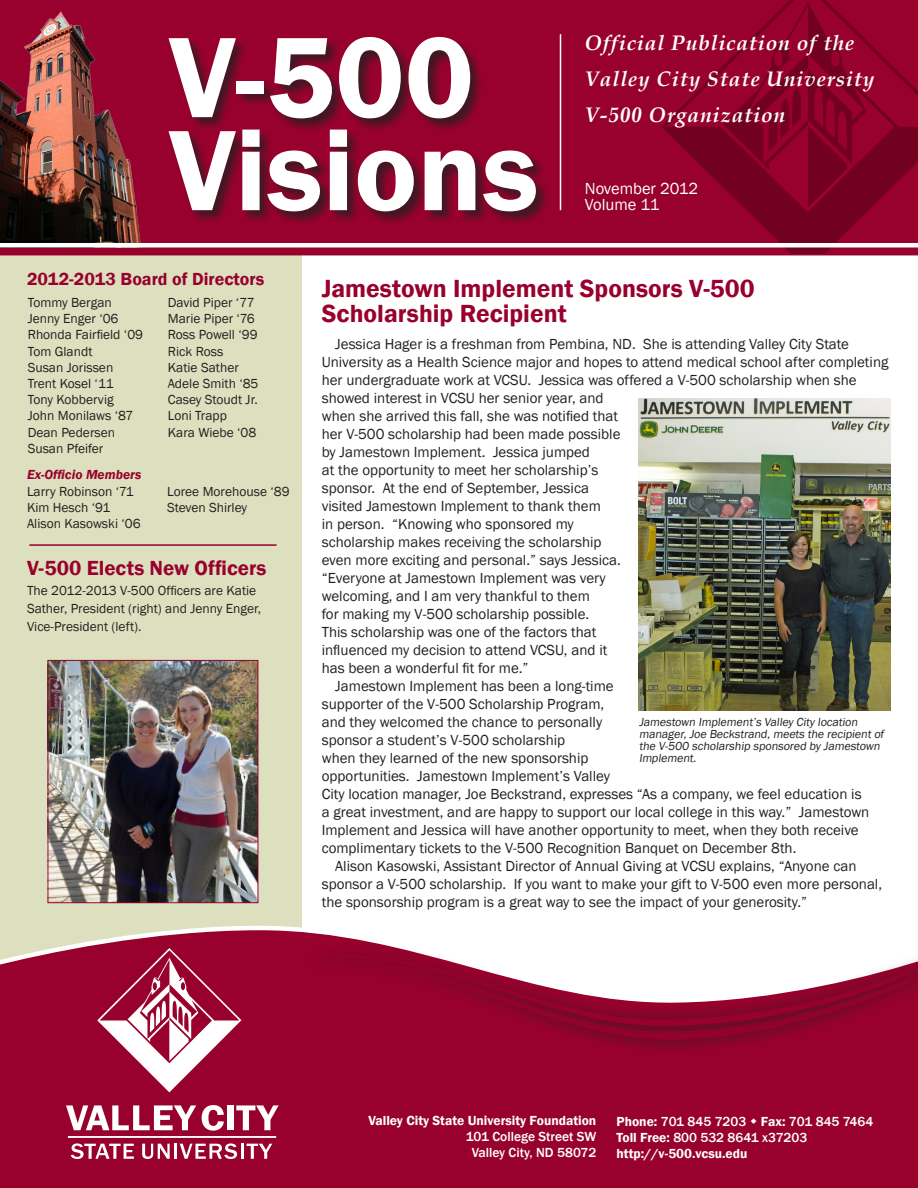
<style>
.page{position:relative;width:918px;height:1188px;background:#fff}
.page>*{position:absolute;margin:0;border:0;box-sizing:border-box;transform-origin:0 0}
.t1{font:600 118.5px "Franklin Gothic";color:#fff}
.list_title{font:600 25.5px/25.5px "Franklin Gothic";color:#98012d}
.t2{font:italic 700 21px/36.3px "Book Antiqua";letter-spacing:.04em;color:#fff}
.headline{font:600 21px "Franklin Gothic";letter-spacing:.005em;color:#98012d}
.t3{font:600 18px "Franklin Gothic";color:#98012d}
.t4{font:16.5px "Franklin Gothic";color:#fff}
.list_title-2{font:15px/18px "Franklin Gothic";color:#231f20}
.list_title-3{font:13.5px/16.2px "Franklin Gothic";color:#231f20}
.t5{font:500 13.5px "Franklin Gothic";color:#fff}
.t6{font:600 13.5px "Franklin Gothic";color:#fff}
.t7{font:italic 600 13.5px "Franklin Gothic";color:#98012d}
.list_title-4{font:12px/12px "Franklin Gothic";color:#231f20}
.s1{font-weight:600}
</style>
<div class="page">
<div style="left:0;top:243px;width:302px;height:945px;background:#dde0be"></div>
<svg style="left:0;top:0;width:918px;height:255px;background:#90002a"></svg>
<svg style="left:0;top:925px;width:918px;height:263px;background:#a1193f"></svg>
<svg style="left:66px;top:1105px;width:130px;height:25px;background:#c7768d"></svg>
<svg style="left:202px;top:1105px;width:22px;height:26px"></svg>
<div style="left:227px;top:1105px;width:6px;height:25px;background:#fff"></div>
<svg style="left:236px;top:1105px;width:43px;height:25px"></svg>
<svg style="left:71px;top:1143px;width:63px;height:16px"></svg>
<svg style="left:142px;top:1144px;width:28px;height:15px"></svg>
<hr style="left:174px;top:1144px;width:3px;height:15px;background:#fff">
<svg style="left:180px;top:1143px;width:57px;height:16px"></svg>
<hr style="left:241px;top:1144px;width:3px;height:15px;background:#fff">
<svg style="left:247px;top:1144px;width:25px;height:15px"></svg>
<hr style="left:68px;top:1136px;width:208px;height:2px;background:#fff">
<svg style="left:97px;top:948px;width:144px;height:144px;background:#b54868"></svg>
<div style="left:300px;top:944px;width:618px;height:111px;background:#231f20;opacity:.75"></div>
<div style="left:322px;top:940px;width:596px;height:101px;background:#231f20;opacity:.75"></div>
<svg style="left:334px;top:954px;width:584px;height:74px"></svg>
<img style="left:0;top:4px;width:169px;height:239px">
<div style="left:0;top:243px;width:918px;height:5px;background:#fff"></div>
<div style="left:168px;top:36px;width:382px;height:190px;background:#231f20;opacity:.75"></div>
<hr style="left:560px;top:34px;width:1px;height:176px;background:#fff">
<hr style="left:29px;top:544px;width:248px;height:2px;background:#98012d">
<img style="left:639px;top:399px;width:252px;height:311px">
<img style="left:50px;top:662px;width:206px;height:239px">
<div style="left:48px;top:660px;width:210px;height:243px;border:1px solid #98012d"></div>
<svg style="left:751px;top:1118px;width:5px;height:6px"></svg>
<p class="t1" style="left:169px;top:5px;width:306px">V-500</p>
<p class="t1" style="left:169px;top:98px;width:371px">Visions</p>
<p class="t2" style="left:585px;top:24px;width:291px">Official Publication of the<br>Valley City State University<br>V-500 Organization</p>
<p class="t4" style="left:585px;top:178px;width:115px">November 2012</p>
<p class="t4" style="left:585px;top:194px;width:76px">Volume 11</p>
<p class="t3" style="left:27px;top:268px;width:239px">2012-2013 Board of Directors</p>
<p class="list_title-3" style="left:168px;top:295px;width:88px">David Piper ‘77</p>
<p class="list_title-3" style="left:168px;top:311px;width:89px">Marie Piper ‘76</p>
<p class="list_title-3" style="left:168px;top:327px;width:91px">Ross Powell ‘99</p>
<p class="list_title-3" style="left:168px;top:343px;width:57px">Rick Ross</p>
<p class="list_title-3" style="left:168px;top:359px;width:72px">Katie Sather</p>
<p class="list_title-3" style="left:168px;top:376px;width:92px">Adele Smith ‘85</p>
<p class="list_title-3" style="left:168px;top:392px;width:91px">Casey Stoudt Jr.</p>
<p class="list_title-3" style="left:168px;top:408px;width:61px">Loni Trapp</p>
<p class="list_title-3" style="left:168px;top:424px;width:90px">Kara Wiebe ‘08</p>
<p class="list_title-3" style="left:28px;top:295px;width:92px">Tommy Bergan<br>Jenny Enger ‘06</p>
<p class="list_title-3" style="left:28px;top:327px;width:117px">Rhonda Fairfield ‘09</p>
<p class="list_title-3" style="left:28px;top:343px;width:66px">Tom Glandt</p>
<p class="list_title-3" style="left:28px;top:359px;width:87px">Susan Jorissen</p>
<p class="list_title-3" style="left:28px;top:376px;width:87px">Trent Kosel ‘11</p>
<p class="list_title-3" style="left:28px;top:392px;width:88px">Tony Kobbervig</p>
<p class="list_title-3" style="left:28px;top:408px;width:107px">John Monilaws ‘87</p>
<p class="list_title-3" style="left:28px;top:424px;width:89px">Dean Pedersen</p>
<p class="list_title-3" style="left:28px;top:440px;width:77px">Susan Pfeifer</p>
<p class="t7" style="left:27px;top:465px;width:116px">Ex-Officio Members</p>
<p class="list_title-3" style="left:27px;top:483px;width:108px">Larry Robinson ‘71<br>Kim Hesch ‘91</p>
<p class="list_title-3" style="left:27px;top:516px;width:115px">Alison Kasowski ‘06</p>
<p class="list_title-3" style="left:167px;top:483px;width:124px">Loree Morehouse ‘89</p>
<p class="list_title-3" style="left:167px;top:500px;width:82px">Steven Shirley</p>
<p class="headline" style="left:27px;top:555px;width:241px">V-500 Elects New Officers</p>
<p class="list_title-3" style="left:27px;top:582px;width:236px;line-height:18px">The 2012-2013 V-500 Officers are Katie<br>Sather, President (right) and Jenny Enger,<br>Vice-President (left).</p>
<p class="list_title" style="left:322px;top:276px;width:435px">Jamestown Implement Sponsors V-500<br>Scholarship Recipient</p>
<p class="list_title-2" style="left:322px;top:336px;width:568px;text-indent:14px">Jessica Hager is a freshman from Pembina, ND. She is attending Valley City State University as a Health Science major and hopes to attend medical school after completing her undergraduate work at VCSU. Jessica was offered a V-500 scholarship when she showed interest in VCSU her senior year, and<br>when she arrived this fall, she was notified that<br>her V-500 scholarship had been made possible<br>by Jamestown Implement. Jessica jumped<br>at the opportunity to meet her scholarship’s<br>sponsor. At the end of September, Jessica<br>visited Jamestown Implement to thank them<br>in person. “Knowing who sponsored my<br>scholarship makes receiving the scholarship<br>even more exciting and personal.” says Jessica.<br>“Everyone at Jamestown Implement was very<br>welcoming, and I am very thankful to them<br>for making my V-500 scholarship possible.<br>This scholarship was one of the factors that<br>influenced my decision to attend VCSU, and it<br>has been a wonderful fit for me.”</p>
<p class="list_title-2" style="left:322px;top:678px;width:549px;text-indent:14px">Jamestown Implement has been a long-time<br>supporter of the V-500 Scholarship Program,<br>and they welcomed the chance to personally<br>sponsor a student’s V-500 scholarship<br>when they learned of the new sponsorship<br>opportunities. Jamestown Implement’s Valley<br>City location manager, Joe Beckstrand, expresses “As a company, we feel education is a great investment, and are happy to support our local college in this way.” Jamestown Implement and Jessica will have another opportunity to meet, when they both receive complimentary tickets to the V-500 Recognition Banquet on December 8th.</p>
<p class="list_title-2" style="left:322px;top:858px;width:562px;text-indent:14px">Alison Kasowski, Assistant Director of Annual Giving at VCSU explains, “Anyone can sponsor a V-500 scholarship. If you want to make your gift to V-500 even more personal, the sponsorship program is a great way to see the impact of your generosity.”</p>
<p class="list_title-4" style="left:639px;top:716px;width:249px">Jamestown Implement’s Valley City location manager, Joe Beckstrand, meets the recipient of the V-500 scholarship sponsored by Jamestown Implement.</p>
<p class="t6" style="left:368px;top:1112px;width:229px">Valley City State University Foundation</p>
<p class="t5" style="left:466px;top:1128px;width:132px">101 College Street SW</p>
<p class="t5" style="left:472px;top:1144px;width:126px">Valley City, ND 58072</p>
<p class="t5" style="left:617px;top:1113px;width:258px"><span class="s1">Phone:</span> 701 845 7203 <span class="s1">Fax:</span> 701 845 7464</p>
<p class="t5" style="left:617px;top:1129px;width:192px"><span class="s1">Toll Free:</span> 800 532 8641 x37203</p>
<p class="t6" style="left:617px;top:1145px;width:132px">http://v-500.vcsu.edu</p>
</div>
